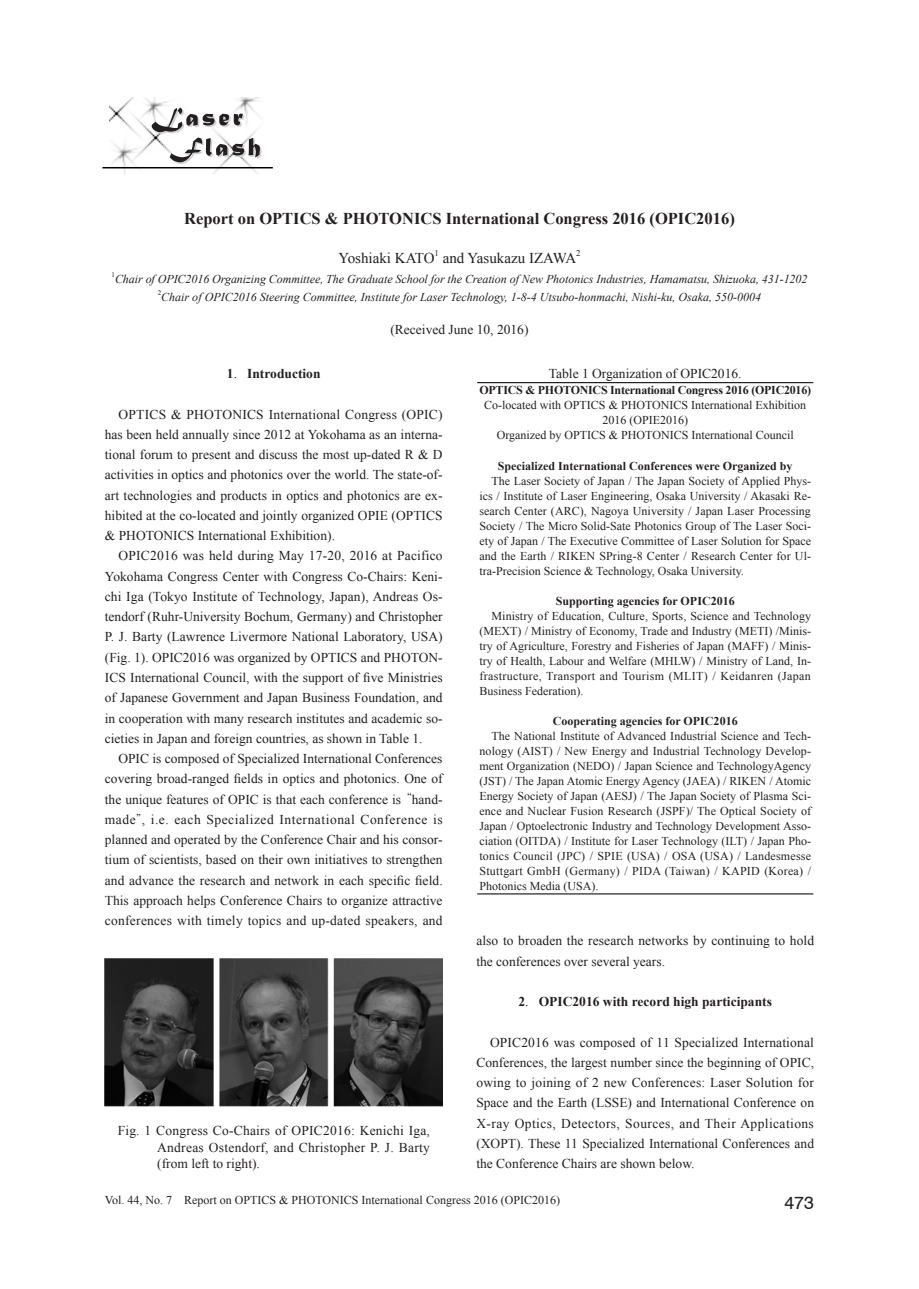
<style>
.page{position:relative;width:919px;height:1289px;background:#fff}
.page>*{position:absolute;margin:0;border:0;box-sizing:border-box;transform-origin:0 0}
.t1{font:18px "Swiss 721 BT";color:#231f20}
.欧文-タイトル{font:700 16.5px "Times New Roman";color:#231f20}
.欧文-名前{font:15px "Times New Roman";color:#231f20}
.本文{font:13.5px/20.2px "Times New Roman";color:#231f20;text-align:justify}
.キャプション{font:13.5px/16.5px "Times New Roman";color:#231f20;text-align:justify}
.見出し-9ptゴシック-センター{font:700 13.5px "Times New Roman";color:#231f20}
.本文-2{font:12px/15px "Times New Roman";color:#231f20;text-align:justify}
.欧文-所属{font:italic 12px "Times New Roman";letter-spacing:-.005em;color:#231f20}
.本文-3{font:700 12px "Times New Roman";color:#231f20}
.本文-4{font:700 12px "Times New Roman";letter-spacing:-.02em;color:#231f20}
.欧文-名前-2{font:8.7px "Times New Roman";color:#231f20}
.欧文-所属-2{font:7.05px "Times New Roman";color:#231f20}
.s1{font-family:"Ryumin Pro";font-weight:300}
</style>
<div class="page">
<img style="left:109px;top:97px;width:155px;height:78px">
<svg style="left:152px;top:107px;width:109px;height:57px"></svg>
<hr style="left:102px;top:167px;width:171px;height:1px;background:#000">
<img style="left:105px;top:958px;width:337px;height:148px">
<hr style="left:477px;top:382px;width:336px;height:1px;background:#231f20">
<hr style="left:477px;top:893px;width:336px;height:1px;background:#231f20">
<p class="欧文-タイトル" style="left:184px;top:207px;width:552px">Report on OPTICS &amp; PHOTONICS International Congress 2016 (OPIC2016)</p>
<p class="欧文-名前" style="left:338px;top:248px;width:98px">Yoshiaki KATO</p>
<p class="欧文-名前-2" style="left:434px;top:247px;width:6px">1</p>
<p class="欧文-名前" style="left:442px;top:248px;width:135px">and Yasukazu IZAWA</p>
<p class="欧文-名前-2" style="left:576px;top:247px;width:6px">2</p>
<p class="欧文-所属-2" style="left:111px;top:270px;width:5px">1</p>
<p class="欧文-所属" style="left:115px;top:270px;width:694px">Chair of OPIC2016 Organizing Committee, The Graduate School for the Creation of New Photonics Industries, Hamamatsu, Shizuoka, 431-1202</p>
<p class="欧文-所属-2" style="left:158px;top:288px;width:5px">2</p>
<p class="欧文-所属" style="left:161px;top:288px;width:601px">Chair of OPIC2016 Steering Committee, Institute for Laser Technology, 1-8-4 Utsubo-honmachi, Nishi-ku, Osaka, 550-0004</p>
<p class="本文" style="left:390px;top:319px;width:139px">(Received June 10, 2016)</p>
<p class="見出し-9ptゴシック-センター" style="left:227px;top:364px;width:95px">1<span class="s1">．</span>Introduction</p>
<p class="本文" style="left:105px;top:404px;width:339px;text-indent:14px">OPTICS &amp; PHOTONICS International Congress (OPIC) has been held annually since 2012 at Yokohama as an interna&shy;tional forum to present and discuss the most up-dated R &amp; D activities in optics and photonics over the world. The state-of&shy;art technologies and products in optics and photonics are ex&shy;hibited at the co-located and jointly organized OPIE (OPTICS &amp; PHOTONICS International Exhibition).</p>
<p class="本文" style="left:105px;top:545px;width:339px;text-indent:14px">OPIC2016 was held during May 17-20, 2016 at Pacifico Yokohama Congress Center with Congress Co-Chairs: Keni&shy;chi Iga (Tokyo Institute of Technology, Japan), Andreas Os&shy;tendorf (Ruhr-University Bochum, Germany) and Christopher P. J. Barty (Lawrence Livermore National Laboratory, USA) (Fig. 1). OPIC2016 was organized by OPTICS and PHOTON-ICS International Council, with the support of five Ministries of Japanese Government and Japan Business Foundation, and in cooperation with many research institutes and academic so&shy;cieties in Japan and foreign countries, as shown in Table 1.</p>
<p class="本文" style="left:105px;top:748px;width:339px;text-indent:13px">OPIC is composed of Specialized International Conferences covering broad-ranged fields in optics and photonics. One of the unique features of OPIC is that each conference is <span class="s1">“</span>hand&shy;made<span class="s1">”</span>, i.e. each Specialized International Conference is planned and operated by the Conference Chair and his consor&shy;tium of scientists, based on their own initiatives to strengthen and advance the research and network in each specific field.<br>This approach helps Conference Chairs to organize attractive conferences with timely topics and up-dated speakers, and</p>
<p class="キャプション" style="left:157px;top:1121px;width:274px;text-indent:-40px">Fig. 1 Congress Co-Chairs of OPIC2016: Kenichi Iga, Andreas Ostendorf, and Christopher P. J. Barty (from left to right).</p>
<p class="キャプション" style="left:549px;top:365px;width:194px">Table 1 Organization of OPIC2016.</p>
<p class="本文-4" style="left:479px;top:382px;width:333px">OPTICS &amp; PHOTONICS International Congress 2016 (OPIC2016)</p>
<p class="本文-2" style="left:484px;top:398px;width:323px;text-align:center">Co-located with OPTICS &amp; PHOTONICS International Exhibition<br>2016 (OPIE2016)</p>
<p class="本文-2" style="left:496px;top:428px;width:298px">Organized by OPTICS &amp; PHOTONICS International Council</p>
<p class="本文-3" style="left:498px;top:457px;width:296px">Specialized International Conferences were Organized by</p>
<p class="本文-2" style="left:479px;top:473px;width:333px;text-indent:12px">The Laser Society of Japan / The Japan Society of Applied Phys&shy;ics / Institute of Laser Engineering, Osaka University / Akasaki Re&shy;search Center (ARC), Nagoya University / Japan Laser Processing Society / The Micro Solid-Sate Photonics Group of The Laser Soci&shy;ety of Japan / The Executive Committee of Laser Solution for Space and the Earth / RIKEN SPring-8 Center / Research Center for Ul&shy;tra-Precision Science &amp; Technology, Osaka University.</p>
<p class="本文-3" style="left:555px;top:592px;width:180px">Supporting agencies for OPIC2016</p>
<p class="本文-2" style="left:479px;top:608px;width:333px;text-indent:12px">Ministry of Education, Culture, Sports, Science and Technology (MEXT) / Ministry of Economy, Trade and Industry (METI) /Minis&shy;try of Agriculture, Forestry and Fisheries of Japan (MAFF) / Minis&shy;try of Health, Labour and Welfare (MHLW) / Ministry of Land, In&shy;frastructure, Transport and Tourism (MLIT) / Keidanren (Japan Business Federation).</p>
<p class="本文-3" style="left:552px;top:712px;width:186px">Cooperating agencies for OPIC2016</p>
<p class="本文-2" style="left:479px;top:728px;width:333px;text-indent:12px">The National Institute of Advanced Industrial Science and Tech&shy;nology (AIST) / New Energy and Industrial Technology Develop&shy;ment Organization (NEDO) / Japan Science and TechnologyAgency (JST) / The Japan Atomic Energy Agency (JAEA) / RIKEN / Atomic Energy Society of Japan (AESJ) / The Japan Society of Plasma Sci&shy;ence and Nuclear Fusion Research (JSPF)/ The Optical Society of Japan / Optoelectronic Industry and Technology Development Asso&shy;ciation (OITDA) / Institute for Laser Technology (ILT) / Japan Pho&shy;tonics Council (JPC) / SPIE (USA) / OSA (USA) / Landesmesse Stuttgart GmbH (Germany) / PIDA (Taiwan) / KAPID (Korea) / Photonics Media (USA).</p>
<p class="本文" style="left:476px;top:930px;width:339px">also to broaden the research networks by continuing to hold the conferences over several years.</p>
<p class="見出し-9ptゴシック-センター" style="left:518px;top:992px;width:255px">2<span class="s1">．</span>OPIC2016 with record high participants</p>
<p class="本文" style="left:476px;top:1031px;width:339px;text-indent:14px">OPIC2016 was composed of 11 Specialized International Conferences, the largest number since the beginning of OPIC, owing to joining of 2 new Conferences: Laser Solution for Space and the Earth (LSSE) and International Conference on X-ray Optics, Detectors, Sources, and Their Applications (XOPT). These 11 Specialized International Conferences and the Conference Chairs are shown below.</p>
<p class="本文-2" style="left:105px;top:1192px;width:456px">Vol. 44, No. 7 Report on OPTICS &amp; PHOTONICS International Congress 2016 (OPIC2016)</p>
<p class="t1" style="left:784px;top:1191px;width:31px">473</p>
</div>
